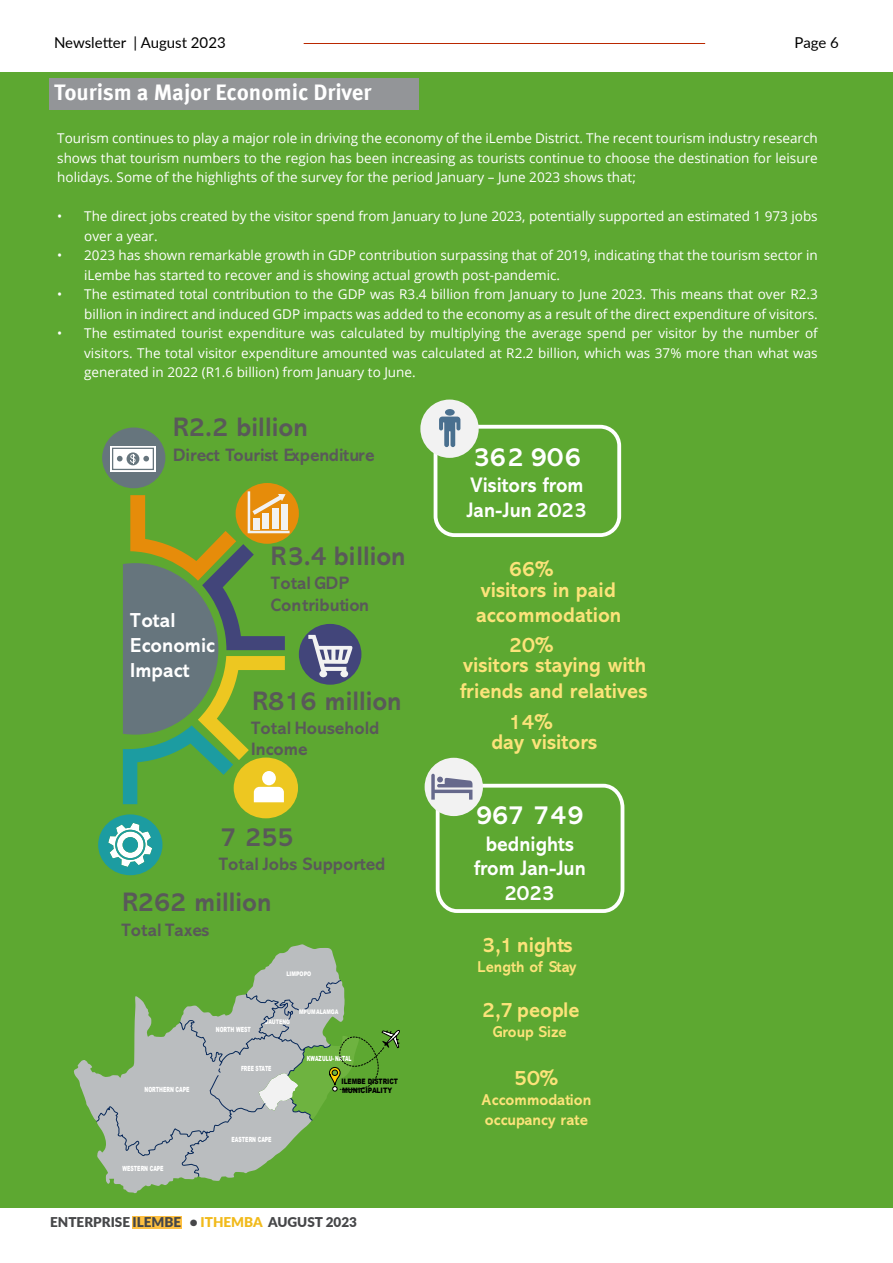
<style>
.page{position:relative;width:893px;height:1263px;background:#fff}
.page>*{position:absolute;margin:0;border:0;box-sizing:border-box;transform-origin:0 0}
.t1{font:700 27px "Abadi MT Std";color:#595959;scale:.95 1}
.t2{font:700 27px "Abadi MT Std";color:#fff;scale:.95 1}
.t3{font:700 22.5px "Meta Pro";color:#fff}
.t4{font:700 21.45px/25.8px "Abadi MT Std";color:#fce37a;scale:.95 1}
.t5{font:700 21.3px/24.8px "Abadi MT Std";color:#fff;text-align:center;scale:.93 1}
.t6{font:700 20.4px/24.6px "Abadi MT Std";color:#fff}
.t7{font:700 18.15px/21.8px "Abadi MT Std";color:#595959}
.t8{font:700 15.9px/19px "Abadi MT Std";color:#fce37a;scale:.96 1}
.t9{font:700 15.9px "Abadi MT Std";color:#fce37a;scale:.95 1}
.t10{font:15px "Lato";color:#000}
.t11{font:13.5px/19.5px "Open Sans";color:#fff;text-align:justify}
.t12{font:900 13.5px "Lato";color:#464749}
.t13{font:900 7.5px/9.8px "Arial";color:#000;scale:.77 1}
.t14{font:900 7.05px "Arial";color:#fff;scale:.65 1}
.t15{font:900 7.05px "Arial";color:#fff;scale:.63 1}
.t16{font:900 6.3px "Arial";color:#fff;scale:.76 1}
.t17{font:900 6.3px "Arial";color:#fff;scale:.77 1}
.t18{font:900 6.3px "Arial";color:#fff;scale:.74 1}
.s1{color:#f1ba1b}
</style>
<div class="page">
<div style="left:0;top:72px;width:893px;height:1135px;background:#5da831"></div>
<svg style="left:98px;top:814px;width:64px;height:61px"></svg>
<div style="left:236px;top:483px;width:63px;height:61px;background:#e68c0a;border-radius:50%"></div>
<div style="left:299px;top:624px;width:62px;height:61px;background:#42457a;border-radius:50%"></div>
<svg style="left:308px;top:635px;width:45px;height:42px"></svg>
<div style="left:102px;top:427px;width:63px;height:61px;background:#66757d;border-radius:50%"></div>
<div style="left:110px;top:446px;width:46px;height:26px;background:#fff"></div>
<div style="left:127px;top:452px;width:12px;height:13px;background:#66757d;border-radius:50%"></div>
<svg style="left:143px;top:456px;width:6px;height:5px"></svg>
<svg style="left:117px;top:456px;width:6px;height:5px"></svg>
<div style="left:112px;top:448px;width:42px;height:22px;border:1px solid #66757d"></div>
<svg style="left:130px;top:454px;width:6px;height:10px"></svg>
<div style="left:234px;top:757px;width:64px;height:61px;background:#edc721;border-radius:50%"></div>
<svg style="left:123px;top:491px;width:167px;height:313px"></svg>
<svg style="left:74px;top:944px;width:326px;height:249px"></svg>
<svg style="left:96px;top:980px;width:245px;height:197px"></svg>
<div style="left:434px;top:425px;width:187px;height:112px;border:4px solid #fff;border-radius:19px"></div>
<div style="left:420px;top:400px;width:59px;height:58px;background:#f2f2f2;border-radius:50%"></div>
<div style="left:445px;top:409px;width:10px;height:7px;background:#4a708f;border-radius:50%"></div>
<svg style="left:439px;top:417px;width:21px;height:30px"></svg>
<div style="left:425px;top:758px;width:58px;height:58px;background:#f2f2f2;border-radius:50%"></div>
<svg style="left:431px;top:774px;width:194px;height:139px"></svg>
<div style="left:50px;top:78px;width:369px;height:31px;background:#939598"></div>
<div style="left:133px;top:1216px;width:49px;height:12px;background:#fec041"></div>
<hr style="left:304px;top:43px;width:401px;height:1px;background:#ba2800">
<p class="t10" style="left:54px;top:32px;width:173px">Newsletter | August 2023</p>
<h2 class="t3" style="left:54px;top:74px;width:319px">Tourism a Major Economic Driver</h2>
<p class="t10" style="left:795px;top:32px;width:46px">Page 6</p>
<p class="t11" style="left:57px;top:128px;width:762px">Tourism continues to play a major role in driving the economy of the iLembe District. The recent tourism industry research shows that tourism numbers to the region has been increasing as tourists continue to choose the destination for leisure holidays. Some of the highlights of the survey for the period January – June 2023 shows that;</p>
<p class="t11" style="left:84px;top:206px;width:735px;text-indent:-27px">• The direct jobs created by the visitor spend from January to June 2023, potentially supported an estimated 1 973 jobs over a year.</p>
<p class="t11" style="left:84px;top:245px;width:735px;text-indent:-27px">• 2023 has shown remarkable growth in GDP contribution surpassing that of 2019, indicating that the tourism sector in iLembe has started to recover and is showing actual growth post-pandemic.</p>
<p class="t11" style="left:57px;top:284px;width:762px;text-align:right">• The estimated total contribution to the GDP was R3.4 billion from January to June 2023. This means that over R2.3 billion in indirect and induced GDP impacts was added to the economy as a result of the direct expenditure of visitors.</p>
<p class="t11" style="left:84px;top:323px;width:735px;text-indent:-27px">• The estimated tourist expenditure was calculated by multiplying the average spend per visitor by the number of visitors. The total visitor expenditure amounted was calculated at R2.2 billion, which was 37% more than what was generated in 2022 (R1.6 billion) from January to June.</p>
<h1 class="t1" style="left:173px;top:412px;width:143px">R2.2 billion</h1>
<h3 class="t7" style="left:173px;top:444px;width:203px">Direct Tourist Expenditure</h3>
<h1 class="t1" style="left:271px;top:540px;width:143px">R3.4 billion</h1>
<h3 class="t6" style="left:130px;top:608px;width:86px">Total<br>Economic<br>Impact</h3>
<h3 class="t7" style="left:271px;top:572px;width:99px">Total GDP<br>Contribution</h3>
<h1 class="t1" style="left:253px;top:685px;width:158px">R816 million</h1>
<h3 class="t7" style="left:251px;top:717px;width:130px">Total Household<br>Income</h3>
<h1 class="t1" style="left:221px;top:821px;width:78px">7 255</h1>
<h3 class="t7" style="left:219px;top:853px;width:168px">Total Jobs Supported</h3>
<h1 class="t1" style="left:122px;top:886px;width:158px">R262 million</h1>
<h3 class="t7" style="left:122px;top:919px;width:89px">Total Taxes</h3>
<p class="t17" style="left:286px;top:969px;width:34px">LIMPOPO</p>
<p class="t16" style="left:299px;top:1007px;width:53px">MPUMALAMGA</p>
<p class="t18" style="left:265px;top:1017px;width:36px">GAUTENG</p>
<p class="t14" style="left:145px;top:1085px;width:71px">NORTHERN CAPE</p>
<p class="t14" style="left:123px;top:1163px;width:65px">WESTERN CAPE</p>
<p class="t14" style="left:216px;top:1024px;width:55px">NORTH WEST</p>
<p class="t15" style="left:241px;top:1063px;width:50px">FREE STATE</p>
<p class="t14" style="left:232px;top:1134px;width:63px">EASTERN CAPE</p>
<p class="t15" style="left:307px;top:1054px;width:72px">KWAZULU- NATAL</p>
<p class="t13" style="left:341px;top:1076px;width:75px">ILEMBE DISTRICT<br>MUNICIPALITY</p>
<p class="t12" style="left:50px;top:1212px;width:308px">ENTERPRISE ILEMBE • <span class="s1">ITHEMBA</span> AUGUST 2023</p>
<h1 class="t2" style="left:473px;top:441px;width:115px">362 906</h1>
<h3 class="t5" style="left:466px;top:498px;width:131px">Jan-Jun 2023</h3>
<h3 class="t5" style="left:471px;top:473px;width:123px">Visitors from</h3>
<h3 class="t4" style="left:509px;top:556px;width:48px">66%</h3>
<h3 class="t4" style="left:476px;top:577px;width:155px">visitors in paid accommodation</h3>
<h3 class="t4" style="left:460px;top:652px;width:199px">visitors staying with friends and relatives</h3>
<h3 class="t4" style="left:491px;top:729px;width:113px">day visitors</h3>
<h3 class="t4" style="left:509px;top:632px;width:48px">20%</h3>
<h3 class="t4" style="left:509px;top:709px;width:48px">14%</h3>
<h1 class="t2" style="left:476px;top:799px;width:115px">967 749</h1>
<h3 class="t5" style="left:474px;top:856px;width:122px">from Jan-Jun<br>2023</h3>
<h3 class="t5" style="left:486px;top:831px;width:96px">bednights</h3>
<h3 class="t4" style="left:482px;top:932px;width:97px">3,1 nights</h3>
<p class="t9" style="left:478px;top:958px;width:105px">Length of Stay</p>
<h3 class="t4" style="left:482px;top:997px;width:104px">2,7 people</h3>
<p class="t9" style="left:493px;top:1023px;width:79px">Group Size</p>
<h3 class="t4" style="left:514px;top:1065px;width:48px">50%</h3>
<p class="t8" style="left:482px;top:1091px;width:116px">Accommodation occupancy rate</p>
</div>
